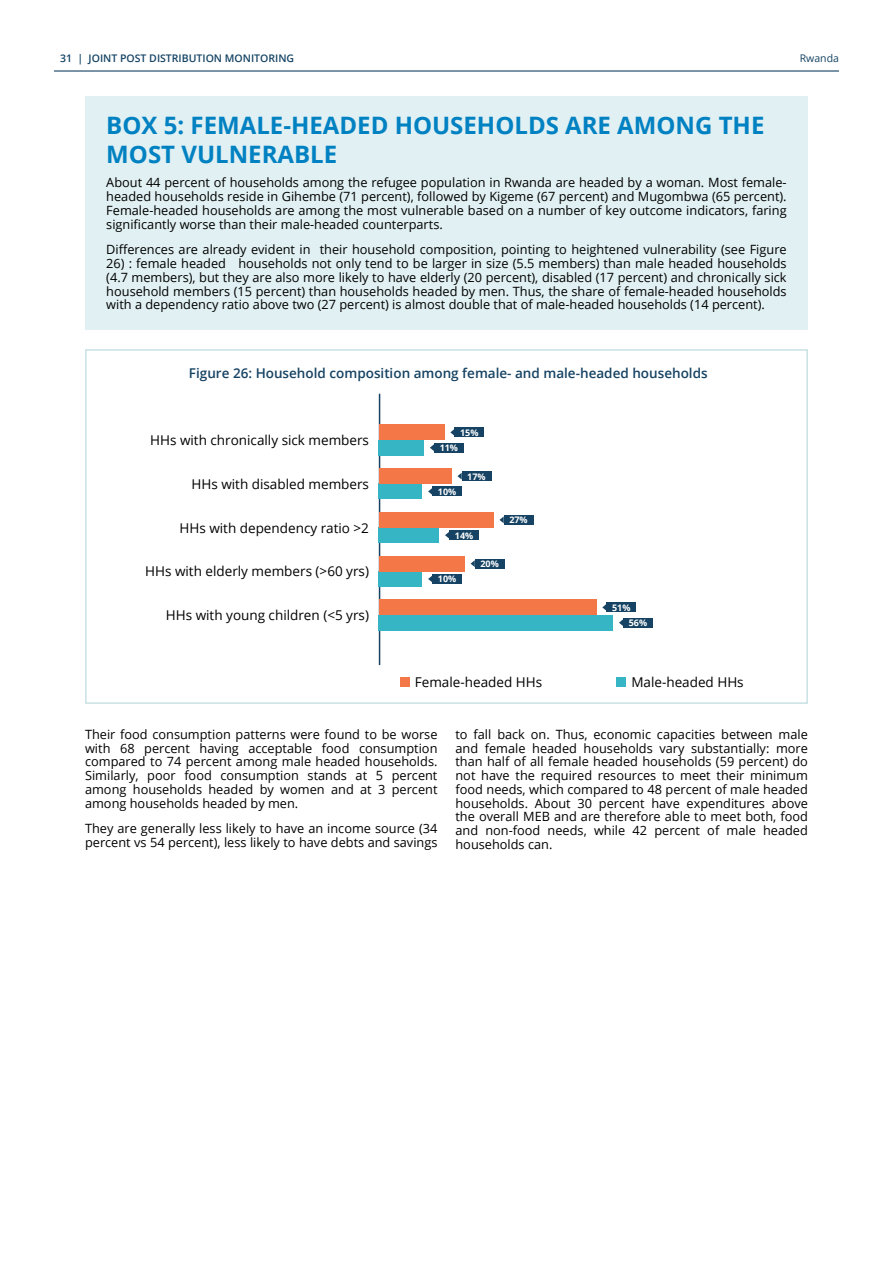
<style>
.page{position:relative;width:893px;height:1263px;background:#fff}
.page>*{position:absolute;margin:0;border:0;box-sizing:border-box;transform-origin:0 0}
.t1{font:700 24px/28.8px "Open Sans";color:#0081c2}
.t2{font:13.5px "Open Sans";color:#000}
.t3{font:600 13.5px "Open Sans";color:#164363}
.t4{font:12.75px/13.8px "Open Sans";color:#000;text-align:justify}
.t5{font:600 10.5px "Open Sans";color:#154464}
.t6{font:10.5px "Open Sans";color:#154464}
.t7{font:700 9px "Open Sans";color:#fff}
</style>
<div class="page">
<hr style="left:54px;top:70px;width:785px;height:2px;background:#154464">
<div style="left:85px;top:96px;width:723px;height:233px;background:#e1f0f2"></div>
<div style="left:85px;top:349px;width:723px;height:355px;border:2px solid #c9e1e5"></div>
<hr style="left:379px;top:394px;width:1px;height:271px;background:#164363">
<div style="left:379px;top:440px;width:45px;height:15px;background:#36b5c5"></div>
<div style="left:379px;top:425px;width:65px;height:15px;background:#f47847"></div>
<div style="left:434px;top:443px;width:30px;height:10px;background:#164363"></div>
<svg style="left:430px;top:444px;width:4px;height:7px"></svg>
<div style="left:454px;top:427px;width:30px;height:10px;background:#164363"></div>
<svg style="left:450px;top:429px;width:4px;height:7px"></svg>
<div style="left:379px;top:484px;width:43px;height:15px;background:#36b5c5"></div>
<div style="left:379px;top:468px;width:73px;height:16px;background:#f47847"></div>
<div style="left:432px;top:486px;width:30px;height:10px;background:#164363"></div>
<svg style="left:428px;top:488px;width:4px;height:7px"></svg>
<div style="left:461px;top:471px;width:30px;height:10px;background:#164363"></div>
<svg style="left:457px;top:473px;width:5px;height:7px"></svg>
<div style="left:379px;top:571px;width:43px;height:16px;background:#36b5c5"></div>
<div style="left:379px;top:556px;width:86px;height:15px;background:#f47847"></div>
<div style="left:432px;top:574px;width:30px;height:10px;background:#164363"></div>
<svg style="left:428px;top:576px;width:4px;height:6px"></svg>
<div style="left:475px;top:559px;width:30px;height:10px;background:#164363"></div>
<svg style="left:471px;top:560px;width:4px;height:7px"></svg>
<div style="left:379px;top:615px;width:234px;height:15px;background:#36b5c5"></div>
<div style="left:379px;top:600px;width:217px;height:15px;background:#f47847"></div>
<div style="left:623px;top:618px;width:30px;height:10px;background:#164363"></div>
<svg style="left:619px;top:619px;width:4px;height:7px"></svg>
<div style="left:606px;top:602px;width:30px;height:10px;background:#164363"></div>
<svg style="left:602px;top:604px;width:4px;height:7px"></svg>
<div style="left:379px;top:527px;width:60px;height:16px;background:#36b5c5"></div>
<div style="left:379px;top:512px;width:115px;height:15px;background:#f47847"></div>
<div style="left:449px;top:530px;width:30px;height:10px;background:#164363"></div>
<svg style="left:445px;top:532px;width:4px;height:7px"></svg>
<div style="left:504px;top:515px;width:29px;height:10px;background:#164363"></div>
<svg style="left:499px;top:516px;width:5px;height:7px"></svg>
<div style="left:400px;top:678px;width:9px;height:9px;background:#f47847"></div>
<div style="left:617px;top:678px;width:9px;height:9px;background:#36b5c5"></div>
<p class="t5" style="left:60px;top:51px;width:235px">31 | JOINT POST DISTRIBUTION MONITORING</p>
<p class="t6" style="left:800px;top:51px;width:41px">Rwanda</p>
<h1 class="t1" style="left:106px;top:110px;width:660px">BOX 5: FEMALE-HEADED HOUSEHOLDS ARE AMONG THE<br>MOST VULNERABLE</h1>
<p class="t4" style="left:106px;top:175px;width:682px">About 44 percent of households among the refugee population in Rwanda are headed by a woman. Most female&shy;headed households reside in Gihembe (71 percent), followed by Kigeme (67 percent) and Mugombwa (65 percent).<br>Female-headed households are among the most vulnerable based on a number of key outcome indicators, faring significantly worse than their male-headed counterparts.</p>
<p class="t4" style="left:106px;top:242px;width:682px">Differences are already evident in their household composition, pointing to heightened vulnerability (see Figure</p>
<p class="t4" style="left:106px;top:256px;width:682px">26) : female headed households not only tend to be larger in size (5.5 members) than male headed households (4.7 members), but they are also more likely to have elderly (20 percent), disabled (17 percent) and chronically sick household members (15 percent) than households headed by men. Thus, the share of female-headed households with a dependency ratio above two (27 percent) is almost double that of male-headed households (14 percent).</p>
<p class="t3" style="left:189px;top:363px;width:520px">Figure 26: Household composition among female- and male-headed households</p>
<p class="t2" style="left:150px;top:431px;width:220px">HHs with chronically sick members</p>
<p class="t7" style="left:460px;top:426px;width:20px">15%</p>
<p class="t7" style="left:440px;top:441px;width:20px">11%</p>
<p class="t2" style="left:191px;top:475px;width:179px">HHs with disabled members</p>
<p class="t7" style="left:438px;top:485px;width:20px">10%</p>
<p class="t7" style="left:467px;top:470px;width:20px">17%</p>
<p class="t2" style="left:179px;top:518px;width:191px">HHs with dependency ratio &gt;2</p>
<p class="t7" style="left:455px;top:529px;width:20px">14%</p>
<p class="t7" style="left:509px;top:514px;width:20px">27%</p>
<p class="t2" style="left:145px;top:562px;width:225px">HHs with elderly members (&gt;60 yrs)</p>
<p class="t7" style="left:438px;top:573px;width:20px">10%</p>
<p class="t7" style="left:480px;top:557px;width:20px">20%</p>
<p class="t2" style="left:166px;top:606px;width:205px">HHs with young children (&lt;5 yrs)</p>
<p class="t7" style="left:612px;top:601px;width:20px">51%</p>
<p class="t7" style="left:629px;top:616px;width:20px">56%</p>
<p class="t2" style="left:415px;top:673px;width:129px">Female-headed HHs</p>
<p class="t2" style="left:631px;top:673px;width:114px">Male-headed HHs</p>
<p class="t4" style="left:85px;top:727px;width:354px">Their food consumption patterns were found to be worse with 68 percent having acceptable food consumption compared to 74 percent among male headed households.<br>Similarly, poor food consumption stands at 5 percent among households headed by women and at 3 percent among households headed by men.</p>
<p class="t4" style="left:85px;top:821px;width:354px">They are generally less likely to have an income source (34 percent vs 54 percent), less likely to have debts and savings</p>
<p class="t4" style="left:455px;top:727px;width:354px">to fall back on. Thus, economic capacities between male and female headed households vary substantially: more than half of all female headed households (59 percent) do not have the required resources to meet their minimum food needs, which compared to 48 percent of male headed households. About 30 percent have expenditures above the overall MEB and are therefore able to meet both, food and non-food needs, while 42 percent of male headed households can.</p>
</div>
